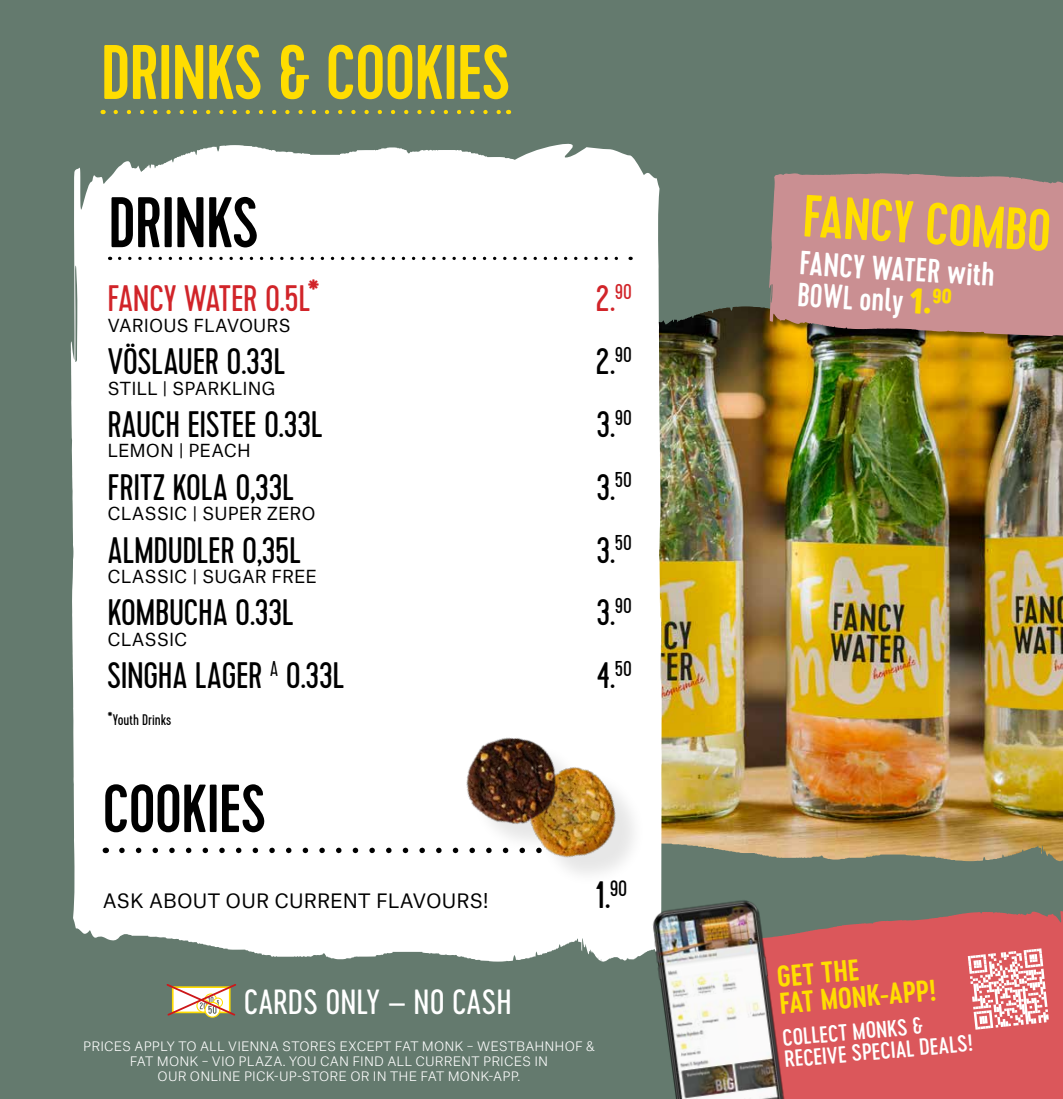
<style>
.page{position:relative;width:1063px;height:1099px;background:#fff}
.page>*{position:absolute;margin:0;border:0;box-sizing:border-box;transform-origin:0 0}
.t1{font:500 77px "Cervo";letter-spacing:-.02em;color:#fd0}
.t2{font:500 71.38px "Cervo";letter-spacing:-.02em;color:#000}
.t3{font:500 67.75px "Cervo";letter-spacing:-.01em;color:#000}
.t4{font:500 59.38px "Cervo";color:#ffde00}
.t5{font:38.12px "Cervo";color:#000}
.t6{font:36.75px "Cervo";letter-spacing:-.01em;color:#000}
.t7{font:36.75px "Cervo";letter-spacing:-.01em;color:#d12429}
.t8{font:500 33.5px "Cervo";color:#fff}
.t9{font:500 33.5px "Cervo";color:#fff;scale:.96 1}
.t10{font:32.62px "Cervo Neue Regular Neue";color:#fff}
.t11{font:28px/27.2px "Cervo Neue Semi Bold Neue";color:#ffde00}
.t12{font:21.88px/21.6px "Cervo Neue Medium Neue";color:#fff}
.t13{font:19px "Atlas Grotesk";letter-spacing:.005em;color:#000}
.t14{font:17.25px "Atlas Grotesk";letter-spacing:.005em;color:#000}
.t15{font:15.38px "Cervo";color:#000}
.t16{font:300 12.5px/15px "Atlas Grotesk";letter-spacing:.01em;color:#fff;text-align:center}
.s1{font-family:"Cervo Neue Extra Bold Neue";font-weight:400;color:#fd0}
</style>
<div class="page">
<img style="left:0;top:0;width:1063px;height:1098px">
<svg style="left:116px;top:110px;width:386px;height:4px;background:#8c9450"></svg>
<img style="left:761px;top:306px;width:8px;height:10px">
<svg style="left:71px;top:139px;width:591px;height:822px"></svg>
<div style="left:770px;top:174px;width:293px;height:170px;background:#000;opacity:.5"></div>
<svg style="left:769px;top:173px;width:294px;height:163px;background:#c38b8b"></svg>
<svg style="left:120px;top:257px;width:511px;height:3px"></svg>
<svg style="left:122px;top:847px;width:317px;height:6px"></svg>
<img style="left:498px;top:737px;width:151px;height:151px">
<img style="left:439px;top:707px;width:146px;height:146px">
<svg style="left:165px;top:982px;width:73px;height:35px"></svg>
<div style="left:818px;top:910px;width:245px;height:188px;background:#db575b"></div>
<img style="left:619px;top:890px;width:199px;height:208px">
<svg style="left:968px;top:948px;width:81px;height:81px"></svg>
<svg style="left:933px;top:288px;width:19px;height:16px"></svg>
<h1 class="t1" style="left:100px;top:27px;width:411px">DRINKS &amp; COOKIES</h1>
<h2 class="t2" style="left:108px;top:181px;width:152px">DRINKS</h2>
<h3 class="t7" style="left:107px;top:277px;width:214px">FANCY WATER 0.5L*</h3>
<h3 class="t7" style="left:596px;top:277px;width:38px">2.<sup>90</sup></h3>
<h3 class="t14" style="left:107px;top:311px;width:185px">VARIOUS FLAVOURS</h3>
<h3 class="t6" style="left:107px;top:340px;width:179px">VÖSLAUER 0.33L</h3>
<h3 class="t6" style="left:596px;top:340px;width:38px">2.<sup>90</sup></h3>
<h3 class="t14" style="left:107px;top:374px;width:170px">STILL | SPARKLING</h3>
<h3 class="t6" style="left:107px;top:403px;width:217px">RAUCH EISTEE 0.33L</h3>
<h3 class="t6" style="left:596px;top:403px;width:37px">3.<sup>90</sup></h3>
<h3 class="t14" style="left:107px;top:437px;width:145px">LEMON | PEACH</h3>
<h3 class="t6" style="left:107px;top:466px;width:188px">FRITZ KOLA 0,33L</h3>
<h3 class="t6" style="left:596px;top:466px;width:37px">3.<sup>50</sup></h3>
<h3 class="t14" style="left:107px;top:500px;width:210px">CLASSIC | SUPER ZERO</h3>
<h3 class="t6" style="left:107px;top:529px;width:195px">ALMDUDLER 0,35L</h3>
<h3 class="t6" style="left:596px;top:529px;width:37px">3.<sup>50</sup></h3>
<h3 class="t14" style="left:107px;top:562px;width:211px">CLASSIC | SUGAR FREE</h3>
<h3 class="t6" style="left:107px;top:591px;width:188px">KOMBUCHA 0.33L</h3>
<h3 class="t6" style="left:596px;top:591px;width:37px">3.<sup>90</sup></h3>
<h3 class="t14" style="left:107px;top:625px;width:82px">CLASSIC</h3>
<h3 class="t6" style="left:107px;top:654px;width:238px">SINGHA LAGER <sup>A</sup> 0.33L</h3>
<h3 class="t6" style="left:597px;top:654px;width:36px">4.<sup>50</sup></h3>
<p class="t15" style="left:107px;top:710px;width:65px">*Youth Drinks</p>
<h3 class="t3" style="left:103px;top:768px;width:165px">COOKIES</h3>
<h3 class="t13" style="left:103px;top:885px;width:387px">ASK ABOUT OUR CURRENT FLAVOURS!</h3>
<h3 class="t5" style="left:595px;top:873px;width:34px">1.<sup>90</sup></h3>
<h3 class="t10" style="left:244px;top:980px;width:269px">CARDS ONLY – NO CASH</h3>
<p class="t16" style="left:83px;top:1037px;width:513px">PRICES APPLY TO ALL VIENNA STORES EXCEPT FAT MONK – WESTBAHNHOF &amp;<br>FAT MONK – VIO PLAZA. YOU CAN FIND ALL CURRENT PRICES IN<br>OUR ONLINE PICK-UP-STORE OR IN THE FAT MONK-APP.</p>
<h3 class="t4" style="left:805px;top:180px;width:250px;rotate:4deg">FANCY COMBO</h3>
<h3 class="t8" style="left:801px;top:242px;width:197px;rotate:4deg">FANCY WATER with</h3>
<h3 class="t9" style="left:798px;top:275px;width:142px;rotate:3deg">BOWL only <span class="s1">1.</span></h3>
<h3 class="t11" style="left:776px;top:962px;width:159px;rotate:-5deg">GET THE<br>FAT MONK-APP!</h3>
<h3 class="t12" style="left:781px;top:1026px;width:191px;rotate:-5deg">COLLECT MONKS &amp;<br>RECEIVE SPECIAL DEALS!</h3>
</div>
